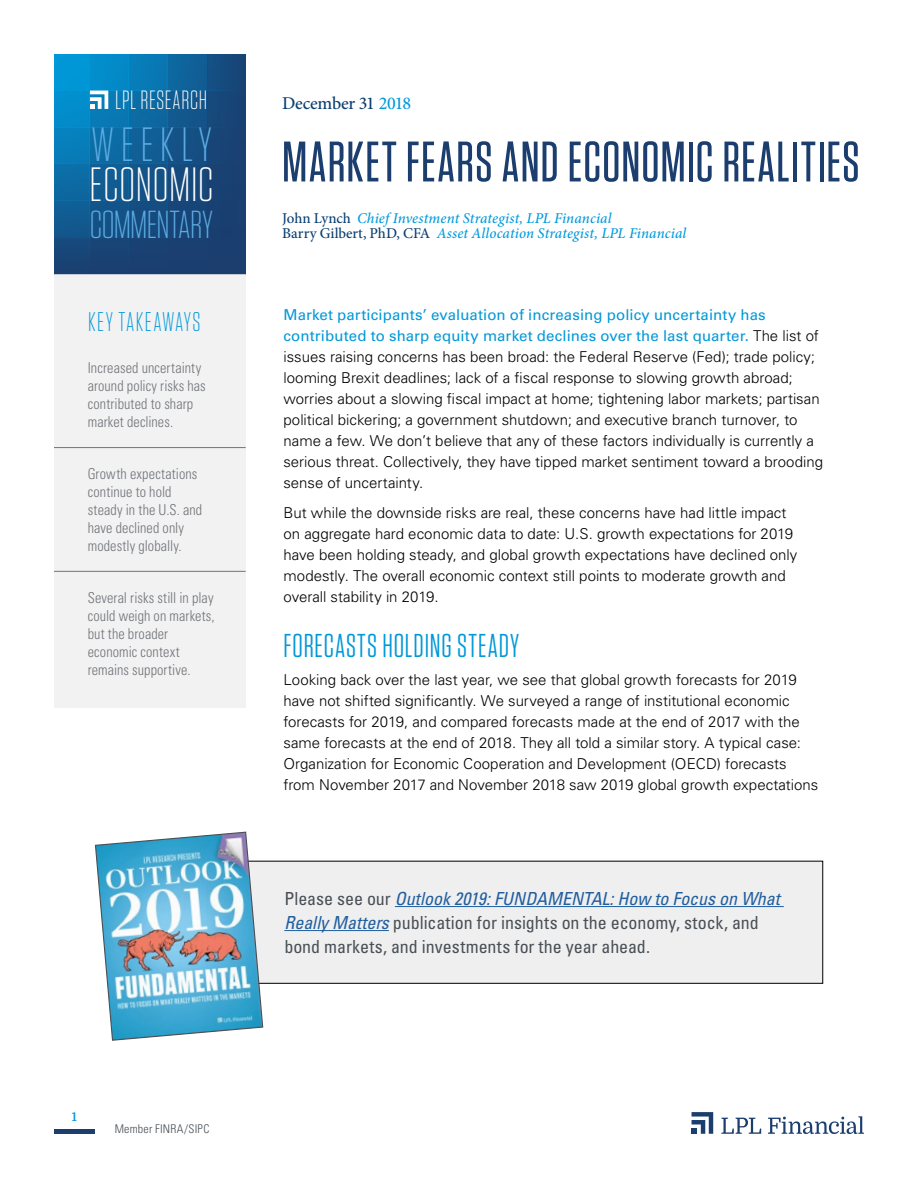
<style>
.page{position:relative;width:918px;height:1188px;background:#fff}
.page>*{position:absolute;margin:0;border:0;box-sizing:border-box;transform-origin:0 0}
.t1{font:500 57px "Tungsten Narrow";letter-spacing:.025em;color:#1b3e6f}
.t2{font:300 48px "Tungsten Narrow";letter-spacing:.015em;color:#fff;scale:1.04 1}
.t3{font:300 48px "Tungsten Narrow";letter-spacing:.135em;color:#5cabe2;scale:1.04 1}
.t4{font:300 39px "Tungsten Narrow";letter-spacing:-.015em;color:#5cabe2;scale:1.04 1}
.t5{font:33px "Tungsten Narrow";letter-spacing:.03em;color:#0098d8}
.t6{font:300 27px "Tungsten Narrow";letter-spacing:.055em;color:#0098d8}
.t7{font:300 26.25px "Tungsten Narrow";letter-spacing:.025em;color:#fff}
.t8{font:condensed 18px/24px "Univers LT Std";color:#484f55}
.t9{font:500 18px "Minion Pro";letter-spacing:-.015em;color:#0a3f72}
.t10{font:300 15px/21px "Univers LT Std";color:#000}
.t11{font:300 condensed 15px/18px "Univers LT Std";letter-spacing:.005em;color:#4b4f54;scale:.95 1}
.t12{font:italic 500 15px/15px "Minion Pro";letter-spacing:.005em;color:#009ade}
.t13{font:300 condensed 12px "Univers LT Std";letter-spacing:.015em;color:#484f55}
.t14{font:700 12px "Domine";color:#0098d8}
.s1{color:#009ade}
.s2{font-style:normal;color:#0a3f72}
.s3{font-weight:400;color:#0098d8}
.s4{font-style:italic;color:#215e9e}
</style>
<div class="page">
<hr style="left:54px;top:1130px;width:40px;height:4px;background:#1b3e6f">
<svg style="left:90px;top:54px;width:39px;height:220px;background:#0d6ca5"></svg>
<div style="left:209px;top:54px;width:37px;height:220px;background:#184476"></div>
<svg style="left:168px;top:54px;width:38px;height:220px;background:#135387"></svg>
<svg style="left:129px;top:54px;width:39px;height:220px;background:#0f6198"></svg>
<svg style="left:54px;top:54px;width:36px;height:220px;background:#0878b3"></svg>
<div style="left:54px;top:164px;width:192px;height:36px;background:linear-gradient(to right,#0c6ca5,#1b3b6c)"></div>
<div style="left:54px;top:200px;width:192px;height:38px;background:linear-gradient(to right,#105c92,#1a3b6c)"></div>
<div style="left:54px;top:127px;width:192px;height:37px;background:linear-gradient(to right,#0582be,#1b3c6d)"></div>
<svg style="left:90px;top:91px;width:18px;height:18px"></svg>
<svg style="left:692px;top:1112px;width:21px;height:22px"></svg>
<svg style="left:721px;top:1118px;width:40px;height:16px"></svg>
<svg style="left:768px;top:1116px;width:96px;height:18px"></svg>
<div style="left:54px;top:275px;width:192px;height:433px;background:#efeff0"></div>
<hr style="left:54px;top:447px;width:192px;height:1px;background:#4b4f54">
<hr style="left:54px;top:571px;width:192px;height:1px;background:#4b4f54">
<div style="left:208px;top:861px;width:615px;height:122px;background:#efeff0"></div>
<div style="left:207px;top:861px;width:616px;height:123px;border:1px solid #000"></div>
<hr style="left:395px;top:906px;width:389px;height:1px;background:#215e9e">
<hr style="left:284px;top:930px;width:105px;height:1px;background:#215e9e">
<img style="left:94px;top:831px;width:170px;height:210px">
<h3 class="t7" style="left:115px;top:87px;width:93px">LPL RESEARCH</h3>
<h2 class="t3" style="left:91px;top:121px;width:117px">WEEKLY</h2>
<h2 class="t2" style="left:90px;top:161px;width:121px">ECONOMIC</h2>
<h3 class="t4" style="left:90px;top:205px;width:120px">COMMENTARY</h3>
<h3 class="t6" style="left:88px;top:308px;width:114px">KEY TAKEAWAYS</h3>
<p class="t11" style="left:88px;top:359px;width:126px">Increased uncertainty around policy risks has contributed to sharp market declines.</p>
<p class="t11" style="left:88px;top:465px;width:122px">Growth expectations continue to hold steady in the U.S. and have declined only modestly globally.</p>
<p class="t11" style="left:88px;top:588px;width:135px">Several risks still in play could weigh on markets, but the broader economic context remains supportive.</p>
<p class="t14" style="left:72px;top:1110px;width:6px">1</p>
<p class="t13" style="left:115px;top:1122px;width:96px">Member FINRA/SIPC</p>
<p class="t9" style="left:282px;top:91px;width:131px">December 31 <span class="s1">2018</span></p>
<h1 class="t1" style="left:282px;top:133px;width:579px">MARKET FEARS AND ECONOMIC REALITIES</h1>
<p class="t12" style="left:282px;top:210px;width:406px"><span class="s2">John Lynch</span> Chief Investment Strategist, LPL Financial<br><span class="s2">Barry Gilbert, PhD, CFA</span> Asset Allocation Strategist, LPL Financial</p>
<p class="t10" style="left:284px;top:304px;width:541px"><span class="s3">Market participants’ evaluation of increasing policy uncertainty has contributed to sharp equity market declines over the last quarter.</span> The list of issues raising concerns has been broad: the Federal Reserve (Fed); trade policy; looming Brexit deadlines; lack of a fiscal response to slowing growth abroad; worries about a slowing fiscal impact at home; tightening labor markets; partisan political bickering; a government shutdown; and executive branch turnover, to name a few. We don’t believe that any of these factors individually is currently a serious threat. Collectively, they have tipped market sentiment toward a brooding sense of uncertainty.</p>
<p class="t10" style="left:284px;top:502px;width:515px">But while the downside risks are real, these concerns have had little impact on aggregate hard economic data to date: U.S. growth expectations for 2019 have been holding steady, and global growth expectations have declined only modestly. The overall economic context still points to moderate growth and overall stability in 2019.</p>
<h3 class="t5" style="left:284px;top:630px;width:237px">FORECASTS HOLDING STEADY</h3>
<p class="t10" style="left:284px;top:669px;width:536px">Looking back over the last year, we see that global growth forecasts for 2019 have not shifted significantly. We surveyed a range of institutional economic forecasts for 2019, and compared forecasts made at the end of 2017 with the same forecasts at the end of 2018. They all told a similar story. A typical case:<br>Organization for Economic Cooperation and Development (OECD) forecasts from November 2017 and November 2018 saw 2019 global growth expectations</p>
<p class="t8" style="left:284px;top:886px;width:497px">Please see our <span class="s4">Outlook 2019: FUNDAMENTAL: How to Focus on What<br>Really Matters</span> publication for insights on the economy, stock, and bond markets, and investments for the year ahead.</p>
</div>
